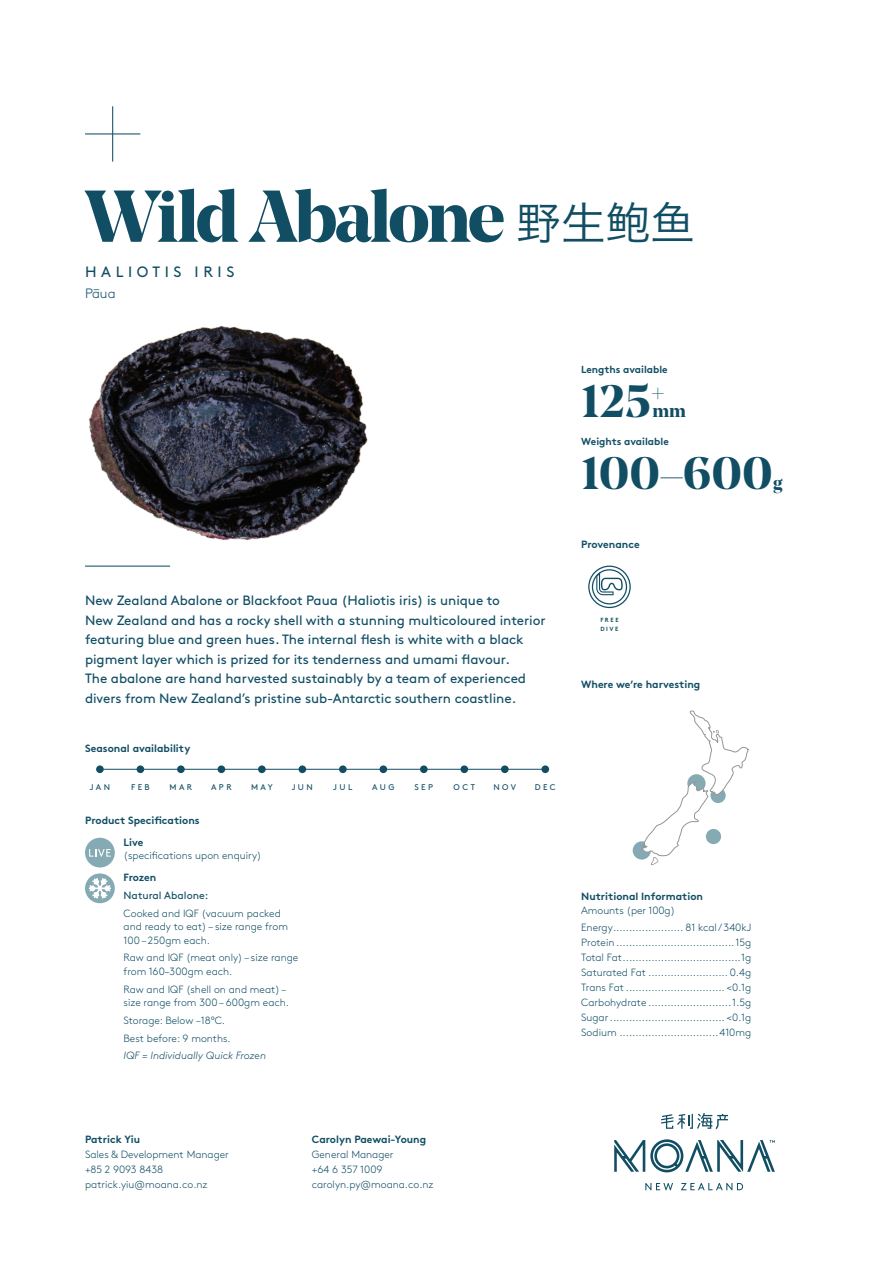
<style>
.page{position:relative;width:893px;height:1263px;background:#fff}
.page>*{position:absolute;margin:0;border:0;box-sizing:border-box;transform-origin:0 0}
.mini_headings{font:700 72.9px "Noe Display";letter-spacing:-.04em;color:#114e64}
.t1{font:700 45.15px "Noe Display";color:#114e64}
.t2{font:700 18.15px "Noe Display";color:#114e64}
.mini_headings-2{font:15px "Brown";letter-spacing:.305em;color:#114e64}
.Description_Text_9pt{font:13.5px/19.5px "Brown";letter-spacing:-.005em;color:#114e64}
.t3{font:300 13.5px "Brown";color:#114e64}
.t4{font:300 10.5px/13.5px "Brown";color:#114e64}
.t5{font:700 10.5px/15px "Brown";color:#114e64}
.t6{font:italic 300 10.5px "Brown";color:#114e64}
.t7{font:10.5px "Brown";color:#114e64}
.t8{font:700 10.2px "Brown";color:#114e64}
.mini_headings-3{font:8.25px "Brown";letter-spacing:.3em;color:#114e64}
.t9{font:700 6px/8.6px "Brown";letter-spacing:.255em;color:#114e64}
.s1{font-family:"Hiragino Sans GB W3";font-weight:400;font-size:45px}
.s2{font-weight:700}
.s3{font-weight:300}
</style>
<div class="page">
<hr style="left:112px;top:106px;width:1px;height:56px;background:#114e64">
<hr style="left:85px;top:133px;width:55px;height:1px;background:#114e64">
<svg style="left:645px;top:1183px;width:28px;height:7px"></svg>
<svg style="left:681px;top:1183px;width:62px;height:7px"></svg>
<svg style="left:614px;top:1139px;width:161px;height:33px"></svg>
<svg style="left:661px;top:1113px;width:67px;height:16px"></svg>
<div style="left:633px;top:841px;width:18px;height:18px;background:#85aab3;border-radius:50%"></div>
<hr style="left:100px;top:769px;width:40px;height:1px;background:#114e64">
<hr style="left:140px;top:769px;width:41px;height:1px;background:#114e64">
<hr style="left:181px;top:769px;width:40px;height:1px;background:#114e64">
<hr style="left:221px;top:769px;width:41px;height:1px;background:#114e64">
<hr style="left:262px;top:769px;width:40px;height:1px;background:#114e64">
<hr style="left:302px;top:769px;width:41px;height:1px;background:#114e64">
<hr style="left:343px;top:769px;width:40px;height:1px;background:#114e64">
<hr style="left:383px;top:769px;width:41px;height:1px;background:#114e64">
<hr style="left:424px;top:769px;width:40px;height:1px;background:#114e64">
<hr style="left:464px;top:769px;width:41px;height:1px;background:#114e64">
<div style="left:218px;top:765px;width:7px;height:8px;background:#114e64;border-radius:50%"></div>
<div style="left:299px;top:765px;width:7px;height:8px;background:#114e64;border-radius:50%"></div>
<div style="left:339px;top:765px;width:8px;height:8px;background:#114e64;border-radius:50%"></div>
<div style="left:379px;top:765px;width:8px;height:8px;background:#114e64;border-radius:50%"></div>
<div style="left:420px;top:765px;width:8px;height:8px;background:#114e64;border-radius:50%"></div>
<div style="left:460px;top:765px;width:8px;height:8px;background:#114e64;border-radius:50%"></div>
<div style="left:501px;top:765px;width:8px;height:8px;background:#114e64;border-radius:50%"></div>
<div style="left:541px;top:765px;width:8px;height:8px;background:#114e64;border-radius:50%"></div>
<div style="left:96px;top:765px;width:8px;height:8px;background:#114e64;border-radius:50%"></div>
<div style="left:137px;top:765px;width:7px;height:8px;background:#114e64;border-radius:50%"></div>
<div style="left:177px;top:765px;width:8px;height:8px;background:#114e64;border-radius:50%"></div>
<div style="left:258px;top:765px;width:8px;height:8px;background:#114e64;border-radius:50%"></div>
<hr style="left:505px;top:769px;width:40px;height:1px;background:#114e64">
<svg style="left:641px;top:710px;width:108px;height:155px"></svg>
<svg style="left:85px;top:873px;width:30px;height:30px"></svg>
<svg style="left:89px;top:875px;width:22px;height:24px"></svg>
<div style="left:85px;top:838px;width:30px;height:29px;background:#85aab3;border-radius:50%"></div>
<svg style="left:89px;top:849px;width:22px;height:8px"></svg>
<svg style="left:588px;top:566px;width:43px;height:42px"></svg>
<img style="left:85px;top:326px;width:283px;height:241px">
<p class="mini_headings" style="left:85px;top:169px;width:612px">Wild Abalone <span class="s1">野生鲍鱼</span></p>
<p class="mini_headings-2" style="left:85px;top:260px;width:151px">HALIOTIS IRIS</p>
<p class="t3" style="left:85px;top:283px;width:32px">Pa–ua</p>
<p class="t8" style="left:581px;top:361px;width:88px">Lengths available</p>
<p class="t1" style="left:581px;top:372px;width:86px">125<sup>+</sup></p>
<p class="t2" style="left:652px;top:399px;width:35px">mm</p>
<p class="t8" style="left:581px;top:433px;width:89px">Weights available</p>
<p class="t1" style="left:581px;top:444px;width:193px">100–600</p>
<p class="t2" style="left:773px;top:471px;width:11px">g</p>
<p class="Description_Text_9pt" style="left:85px;top:590px;width:462px">New Zealand Abalone or Blackfoot Paua (Haliotis iris) is unique to<br>New Zealand and has a rocky shell with a stunning multicoloured interior featuring blue and green hues. The internal flesh is white with a black pigment layer which is prized for its tenderness and umami flavour.<br>The abalone are hand harvested sustainably by a team of experienced divers from New Zealand’s pristine sub-Antarctic southern coastline.</p>
<p class="t5" style="left:85px;top:739px;width:107px">Seasonal availability</p>
<p class="mini_headings-3" style="left:90px;top:780px;width:22px">JAN</p>
<p class="mini_headings-3" style="left:131px;top:780px;width:20px">FEB</p>
<p class="mini_headings-3" style="left:169px;top:780px;width:24px">MAR</p>
<p class="mini_headings-3" style="left:211px;top:780px;width:22px">APR</p>
<p class="mini_headings-3" style="left:251px;top:780px;width:23px">MAY</p>
<p class="mini_headings-3" style="left:292px;top:780px;width:23px">JUN</p>
<p class="mini_headings-3" style="left:333px;top:780px;width:21px">JUL</p>
<p class="mini_headings-3" style="left:372px;top:780px;width:24px">AUG</p>
<p class="mini_headings-3" style="left:414px;top:780px;width:20px">SEP</p>
<p class="mini_headings-3" style="left:454px;top:780px;width:23px">OCT</p>
<p class="mini_headings-3" style="left:493px;top:780px;width:24px">NOV</p>
<p class="mini_headings-3" style="left:535px;top:780px;width:22px">DEC</p>
<p class="t5" style="left:85px;top:812px;width:116px">Product Specifications</p>
<p class="t5" style="left:124px;top:833px;width:21px">Live</p>
<p class="t4" style="left:124px;top:848px;width:140px">(specifications upon enquiry)</p>
<p class="t5" style="left:124px;top:869px;width:34px">Frozen</p>
<p class="t7" style="left:124px;top:887px;width:86px">Natural Abalone:</p>
<p class="t4" style="left:124px;top:905px;width:166px">Cooked and IQF (vacuum packed and ready to eat) – size range from<br>100 – 250gm each.</p>
<p class="t4" style="left:124px;top:950px;width:176px">Raw and IQF (meat only) – size range from 160–300gm each.</p>
<p class="t4" style="left:124px;top:981px;width:167px">Raw and IQF (shell on and meat) – size range from 300 – 600gm each.</p>
<p class="t4" style="left:124px;top:1013px;width:103px">Storage: Below –18°C.</p>
<p class="t4" style="left:124px;top:1030px;width:109px">Best before: 9 months.</p>
<p class="t6" style="left:124px;top:1048px;width:144px">IQF = Individually Quick Frozen</p>
<p class="t5" style="left:581px;top:535px;width:60px">Provenance</p>
<p class="t9" style="left:600px;top:615px;width:20px">FREE<br>DIVE</p>
<p class="t5" style="left:581px;top:675px;width:121px">Where we’re harvesting</p>
<p class="t5" style="left:581px;top:888px;width:123px">Nutritional Information</p>
<p class="t4" style="left:581px;top:902px;width:96px">Amounts (per 100g)</p>
<p class="t4" style="left:581px;top:920px;width:172px">Energy...................... 81 kcal / 340kJ</p>
<p class="t4" style="left:581px;top:935px;width:172px">Protein .....................................15g</p>
<p class="t4" style="left:581px;top:950px;width:172px">Total Fat.....................................1g</p>
<p class="t4" style="left:581px;top:965px;width:172px">Saturated Fat ......................... 0.4g</p>
<p class="t4" style="left:581px;top:980px;width:172px">Trans Fat ............................... &lt;0.1g</p>
<p class="t4" style="left:581px;top:995px;width:172px">Carbohydrate ..........................1.5g</p>
<p class="t4" style="left:581px;top:1010px;width:172px">Sugar.................................... &lt;0.1g</p>
<p class="t4" style="left:581px;top:1025px;width:172px">Sodium ...............................410mg</p>
<p class="t4" style="left:85px;top:1131px;width:145px;line-height:15px"><span class="s2">Patrick Yiu<br></span>Sales &amp; Development Manager</p>
<p class="t4" style="left:85px;top:1161px;width:124px;line-height:15px">+85 2 9093 8438 patrick.yiu@moana.co.nz</p>
<p class="t5" style="left:312px;top:1130px;width:116px">Carolyn Paewai-Young<br><span class="s3">General Manager</span></p>
<p class="t4" style="left:312px;top:1161px;width:123px;line-height:15px">+64 6 357 1009 carolyn.py@moana.co.nz</p>
</div>
